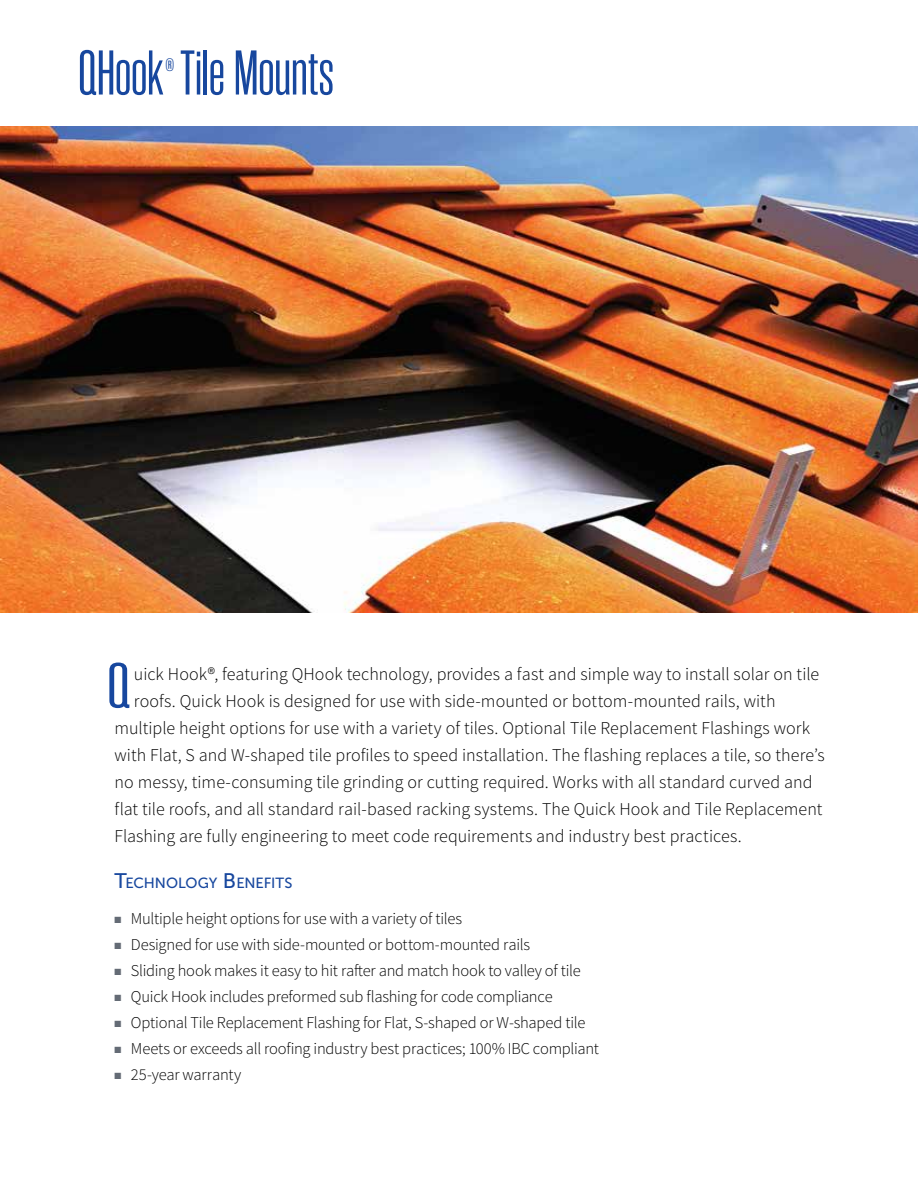
<style>
.page{position:relative;width:918px;height:1188px;background:#fff}
.page>*{position:absolute;margin:0;border:0;box-sizing:border-box;transform-origin:0 0}
.t1{font:63.45px "Rama Gothic M";color:#17479e;scale:1.22 1}
.t2{font:63px "Rama Gothic M";letter-spacing:-.01em;color:#17479e}
.t3{font:300 18px "Source Sans Pro";letter-spacing:.005em;color:#000}
.t4{font:18px "Rama Gothic M";color:#17479e;scale:1.1 1}
.t5{font:300 16.5px "Source Sans Pro";letter-spacing:-.015em;color:#000}
.t6{font:14.7px "Museo Sans 500";letter-spacing:-.01em;color:#17479e}
.s1{font-size:21px}
.s2{color:#646b75}
</style>
<div class="page">
<img style="left:0;top:127px;width:918px;height:486px">
<h2 class="t2" style="left:78px;top:42px;width:257px">QHook Tile Mounts</h2>
<p class="t4" style="left:165px;top:56px;width:9px">®</p>
<h1 class="t1" style="left:107px;top:654px;width:20px">Q</h1>
<p class="t3" style="left:134px;top:663px;width:687px">uick Hook®, featuring QHook technology, provides a fast and simple way to install solar on tile</p>
<p class="t3" style="left:134px;top:690px;width:643px">roofs. Quick Hook is designed for use with side-mounted or bottom-mounted rails, with</p>
<p class="t3" style="left:114px;top:717px;width:697px">multiple height options for use with a variety of tiles. Optional Tile Replacement Flashings work</p>
<p class="t3" style="left:114px;top:744px;width:712px">with Flat, S and W-shaped tile profiles to speed installation. The flashing replaces a tile, so there’s</p>
<p class="t3" style="left:114px;top:771px;width:700px">no messy, time-consuming tile grinding or cutting required. Works with all standard curved and</p>
<p class="t3" style="left:114px;top:798px;width:709px">flat tile roofs, and all standard rail-based racking systems. The Quick Hook and Tile Replacement</p>
<p class="t3" style="left:114px;top:825px;width:629px">Flashing are fully engineering to meet code requirements and industry best practices.</p>
<p class="t6" style="left:114px;top:875px;width:180px"><span class="s1">T</span>ECHNOLOGY <span class="s1">B</span>ENEFITS</p>
<p class="t5" style="left:114px;top:909px;width:349px"><span class="s2">■</span> Multiple height options for use with a variety of tiles</p>
<p class="t5" style="left:114px;top:935px;width:417px"><span class="s2">■</span> Designed for use with side-mounted or bottom-mounted rails</p>
<p class="t5" style="left:114px;top:961px;width:468px"><span class="s2">■</span> Sliding hook makes it easy to hit rafter and match hook to valley of tile</p>
<p class="t5" style="left:114px;top:987px;width:440px"><span class="s2">■</span> Quick Hook includes preformed sub flashing for code compliance</p>
<p class="t5" style="left:114px;top:1013px;width:472px"><span class="s2">■</span> Optional Tile Replacement Flashing for Flat, S-shaped or W-shaped tile</p>
<p class="t5" style="left:114px;top:1039px;width:486px"><span class="s2">■</span> Meets or exceeds all roofing industry best practices; 100% IBC compliant</p>
<p class="t5" style="left:114px;top:1065px;width:128px"><span class="s2">■</span> 25-year warranty</p>
</div>
